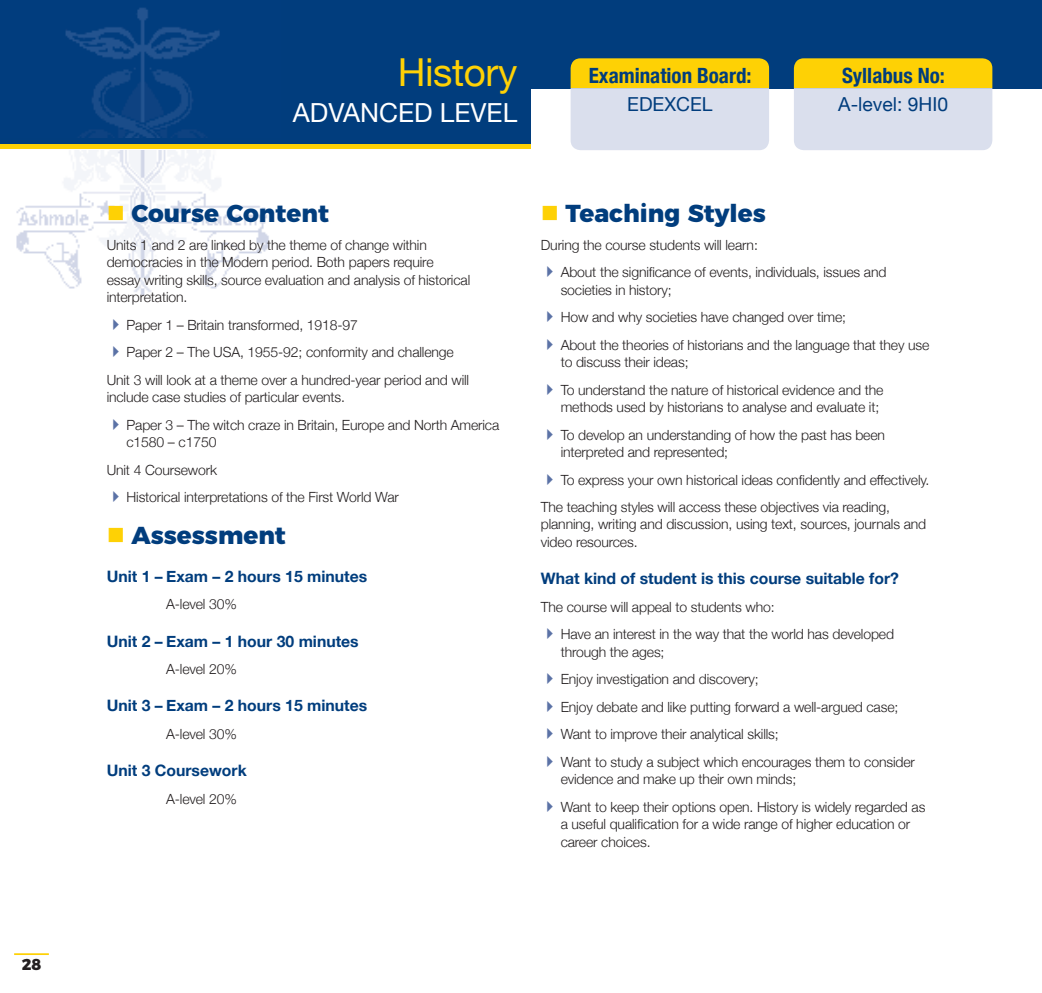
<style>
.page{position:relative;width:1042px;height:993px;background:#fff}
.page>*{position:absolute;margin:0;border:0;box-sizing:border-box;transform-origin:0 0}
.t1{font:38.5px "Helvetica Neue";letter-spacing:-.01em;color:#fed105}
.t2{font:26.25px "Helvetica Neue";color:#fff}
.t3{font:800 24.5px "Montserrat";color:#013d7d}
.t4{font:700 condensed 21px "Helvetica Neue";color:#013d7d}
.t5{font:19.25px "Helvetica Neue";color:#013d7d}
.t6{font:700 15.75px "Helvetica Neue";color:#013d7d}
.t7{font:800 15.75px "Montserrat";color:#231f20}
.t8{font:300 14px/27.5px "Helvetica Neue";letter-spacing:-.01em;color:#231f20}
</style>
<div class="page">
<div style="left:0;top:50px;width:531px;height:99px;background:#fed105"></div>
<div style="left:0;top:0;width:1042px;height:88px;background:#013d7d"></div>
<svg style="left:570px;top:58px;width:199px;height:92px;background:#e3d9a2"></svg>
<svg style="left:794px;top:58px;width:198px;height:92px;background:#e4d9a1"></svg>
<div style="left:0;top:45px;width:531px;height:99px;background:#013d7d"></div>
<img style="left:16px;top:150px;width:253px;height:146px">
<img style="left:65px;top:8px;width:155px;height:130px">
<hr style="left:14px;top:952px;width:35px;height:2px;background:#fed105">
<svg style="left:109px;top:206px;width:14px;height:14px"></svg>
<p class="t7" style="left:22px;top:950px;width:21px">28</p>
<h1 class="t1" style="left:398px;top:45px;width:121px">History</h1>
<h2 class="t2" style="left:293px;top:93px;width:226px">ADVANCED LEVEL</h2>
<h3 class="t4" style="left:589px;top:58px;width:164px">Examination Board:</h3>
<h3 class="t4" style="left:842px;top:58px;width:104px">Syllabus No:</h3>
<h3 class="t5" style="left:627px;top:90px;width:87px">EDEXCEL</h3>
<h3 class="t5" style="left:838px;top:90px;width:111px">A-level: 9HI0</h3>
<h3 class="t3" style="left:131px;top:193px;width:199px">Course Content</h3>
<p class="t8" style="left:107px;top:235px;width:365px;line-height:17.5px">Units 1 and 2 are linked by the theme of change within democracies in the Modern period. Both papers require essay writing skills, source evaluation and analysis of historical interpretation.</p>
<p class="t8" style="left:126px;top:310px;width:233px">Paper 1 – Britain transformed, 1918-97</p>
<p class="t8" style="left:126px;top:337px;width:329px">Paper 2 – The USA, 1955-92; conformity and challenge</p>
<p class="t8" style="left:107px;top:365px;width:364px">Unit 3 will look at a theme over a hundred-year period and will</p>
<p class="t8" style="left:126px;top:382px;width:374px;text-indent:-20px">include case studies of particular events.<br>Paper 3 – The witch craze in Britain, Europe and North America</p>
<p class="t8" style="left:126px;top:427px;width:91px">c1580 – c1750</p>
<p class="t8" style="left:107px;top:454px;width:112px">Unit 4 Coursework</p>
<p class="t8" style="left:126px;top:482px;width:274px">Historical interpretations of the First World War</p>
<h3 class="t3" style="left:131px;top:515px;width:156px">Assessment</h3>
<p class="t6" style="left:107px;top:563px;width:262px">Unit 1 – Exam – 2 hours 15 minutes</p>
<p class="t8" style="left:166px;top:589px;width:72px">A-level 30%</p>
<p class="t6" style="left:107px;top:628px;width:254px">Unit 2 – Exam – 1 hour 30 minutes</p>
<p class="t8" style="left:166px;top:654px;width:72px">A-level 20%</p>
<p class="t6" style="left:107px;top:693px;width:262px">Unit 3 – Exam – 2 hours 15 minutes</p>
<p class="t8" style="left:166px;top:718px;width:72px">A-level 30%</p>
<p class="t6" style="left:107px;top:758px;width:142px">Unit 3 Coursework</p>
<p class="t8" style="left:166px;top:783px;width:72px">A-level 20%</p>
<h3 class="t3" style="left:565px;top:193px;width:202px">Teaching Styles</h3>
<p class="t8" style="left:561px;top:230px;width:327px;text-indent:-20px">During the course students will learn:<br>About the significance of events, individuals, issues and</p>
<p class="t8" style="left:561px;top:275px;width:370px">societies in history;<br>How and why societies have changed over time;<br>About the theories of historians and the language that they use</p>
<p class="t8" style="left:561px;top:347px;width:324px">to discuss their ideas;<br>To understand the nature of historical evidence and the</p>
<p class="t8" style="left:561px;top:392px;width:326px">methods used by historians to analyse and evaluate it;<br>To develop an understanding of how the past has been</p>
<p class="t8" style="left:561px;top:437px;width:169px">interpreted and represented;</p>
<p class="t8" style="left:561px;top:464px;width:370px">To express your own historical ideas confidently and effectively.</p>
<p class="t8" style="left:541px;top:492px;width:351px">The teaching styles will access these objectives via reading,</p>
<p class="t8" style="left:541px;top:514px;width:387px;line-height:17.5px">planning, writing and discussion, using text, sources, journals and video resources.</p>
<p class="t6" style="left:541px;top:566px;width:360px">What kind of student is this course suitable for?</p>
<p class="t8" style="left:561px;top:592px;width:335px;text-indent:-20px">The course will appeal to students who:<br>Have an interest in the way that the world has developed</p>
<p class="t8" style="left:561px;top:636px;width:356px">through the ages;<br>Enjoy investigation and discovery;<br>Enjoy debate and like putting forward a well-argued case; Want to improve their analytical skills;<br>Want to study a subject which encourages them to consider</p>
<p class="t8" style="left:561px;top:764px;width:366px">evidence and make up their own minds;<br>Want to keep their options open. History is widely regarded as</p>
<p class="t8" style="left:561px;top:814px;width:351px;line-height:17.5px">a useful qualification for a wide range of higher education or career choices.</p>
</div>
